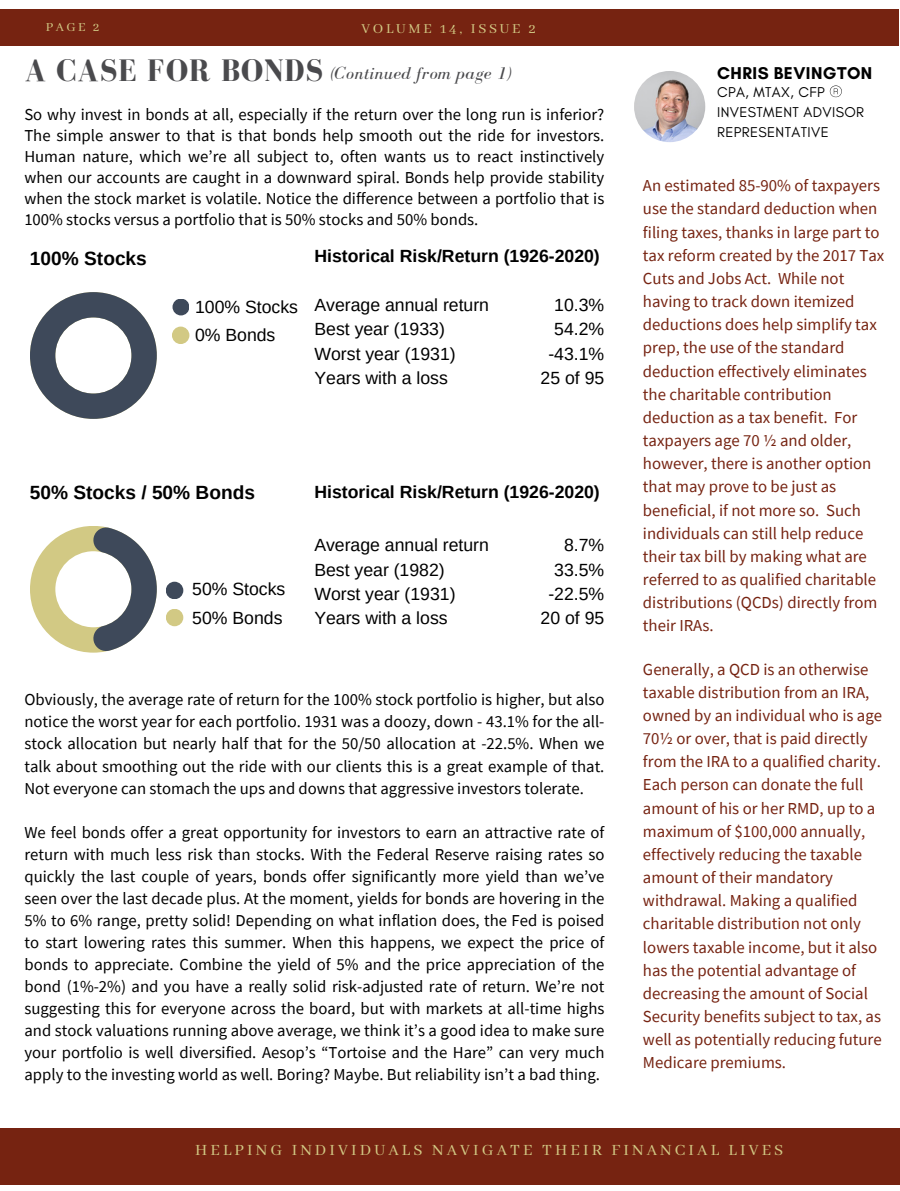
<style>
.page{position:relative;width:900px;height:1191px;background:#fff}
.page>*{position:absolute;margin:0;border:0;box-sizing:border-box;transform-origin:0 0}
.t1{font:700 32px "Bodoni FLF";letter-spacing:.025em;color:#4a4a4d}
.t2{font:700 19.2px "Arimo";color:#000}
.t3{font:17.6px/24.4px "Arimo";color:#000}
.t4{font:700 17.6px "Arimo";color:#000}
.t5{font:italic 17.6px "Bodoni FLF";letter-spacing:.025em;color:#4a4a4d}
.t6{font:700 17.6px "Glacial Indifference";letter-spacing:.025em;color:#010101}
.t7{font:17.2px "Abhaya Libre";letter-spacing:.18em;color:#d2c984}
.t8{font:16.8px/22px "Source Sans Pro";color:#000;text-align:justify}
.t9{font:16.8px/23.2px "Source Sans Pro";color:#762311}
.t10{font:15.2px "Abhaya Libre";letter-spacing:.18em;color:#d2c984}
.t11{font:14.4px/20px "Glacial Indifference";letter-spacing:.025em;color:#010101}
.t12{font:13.6px "Abhaya Libre";color:#d2c984}
</style>
<div class="page">
<div style="left:0;top:9px;width:898px;height:36px;background:#762311"></div>
<div style="left:0;top:1128px;width:900px;height:57px;background:#762311"></div>
<div style="left:172px;top:327px;width:17px;height:17px;background:#d2c984;border-radius:50%"></div>
<svg style="left:30px;top:292px;width:127px;height:127px"></svg>
<div style="left:172px;top:299px;width:17px;height:16px;background:#3e495a;border-radius:50%"></div>
<svg style="left:30px;top:526px;width:127px;height:127px"></svg>
<div style="left:166px;top:582px;width:17px;height:17px;background:#3e495a;border-radius:50%"></div>
<div style="left:166px;top:609px;width:17px;height:17px;background:#d2c984;border-radius:50%"></div>
<img style="left:634px;top:71px;width:71px;height:71px;border-radius:50%">
<svg style="left:829px;top:85px;width:12px;height:13px"></svg>
<p class="t12" style="left:46px;top:20px;width:55px">PAGE 2</p>
<h4 class="t10" style="left:361px;top:20px;width:176px">VOLUME 14, ISSUE 2</h4>
<h4 class="t1" style="left:24px;top:54px;width:300px">A CASE FOR BONDS</h4>
<p class="t5" style="left:331px;top:64px;width:182px">(Continued from page 1)</p>
<h6 class="t8" style="left:24px;top:104px;width:581px;line-height:20.8px">So why invest in bonds at all, especially if the return over the long run is inferior?<br>The simple answer to that is that bonds help smooth out the ride for investors.<br>Human nature, which we’re all subject to, often wants us to react instinctively when our accounts are caught in a downward spiral. Bonds help provide stability when the stock market is volatile. Notice the difference between a portfolio that is 100% stocks versus a portfolio that is 50% stocks and 50% bonds.</h6>
<h4 class="t2" style="left:30px;top:247px;width:118px">100% Stocks</h4>
<h5 class="t3" style="left:195px;top:295px;width:104px">100% Stocks</h5>
<h4 class="t3" style="left:195px;top:323px;width:82px">0% Bonds</h4>
<h5 class="t4" style="left:314px;top:246px;width:287px">Historical Risk/Return (1926-2020)</h5>
<h5 class="t3" style="left:314px;top:293px;width:176px">Average annual return<br>Best year (1933)<br>Worst year (1931)<br>Years with a loss</h5>
<h5 class="t3" style="left:540px;top:293px;width:65px;text-align:right">10.3%<br>54.2% -43.1%<br>25 of 95</h5>
<h5 class="t2" style="left:30px;top:482px;width:227px">50% Stocks / 50% Bonds</h5>
<h5 class="t3" style="left:192px;top:577px;width:95px">50% Stocks</h5>
<h5 class="t3" style="left:192px;top:605px;width:92px">50% Bonds</h5>
<h5 class="t4" style="left:314px;top:482px;width:287px">Historical Risk/Return (1926-2020)</h5>
<p class="t3" style="left:314px;top:533px;width:176px">Average annual return<br>Best year (1982)<br>Worst year (1931)<br>Years with a loss</p>
<h3 class="t3" style="left:540px;top:533px;width:65px;text-align:right">8.7%<br>33.5% -22.5%<br>20 of 95</h3>
<p class="t8" style="left:24px;top:688px;width:581px">Obviously, the average rate of return for the 100% stock portfolio is higher, but also notice the worst year for each portfolio. 1931 was a doozy, down - 43.1% for the all&shy;stock allocation but nearly half that for the 50/50 allocation at -22.5%. When we talk about smoothing out the ride with our clients this is a great example of that.<br>Not everyone can stomach the ups and downs that aggressive investors tolerate.</p>
<p class="t8" style="left:24px;top:821px;width:581px">We feel bonds offer a great opportunity for investors to earn an attractive rate of return with much less risk than stocks. With the Federal Reserve raising rates so quickly the last couple of years, bonds offer significantly more yield than we’ve seen over the last decade plus. At the moment, yields for bonds are hovering in the 5% to 6% range, pretty solid! Depending on what inflation does, the Fed is poised to start lowering rates this summer. When this happens, we expect the price of bonds to appreciate. Combine the yield of 5% and the price appreciation of the bond (1%-2%) and you have a really solid risk-adjusted rate of return. We’re not suggesting this for everyone across the board, but with markets at all-time highs and stock valuations running above average, we think it’s a good idea to make sure your portfolio is well diversified. Aesop’s “Tortoise and the Hare” can very much apply to the investing world as well. Boring? Maybe. But reliability isn’t a bad thing.</p>
<p class="t6" style="left:717px;top:63px;width:157px">CHRIS BEVINGTON</p>
<h2 class="t11" style="left:717px;top:82px;width:109px">CPA, MTAX, CFP</h2>
<h4 class="t11" style="left:717px;top:102px;width:148px">INVESTMENT ADVISOR<br>REPRESENTATIVE</h4>
<p class="t9" style="left:643px;top:174px;width:243px">An estimated 85-90% of taxpayers use the standard deduction when filing taxes, thanks in large part to tax reform created by the 2017 Tax<br>Cuts and Jobs Act. While not having to track down itemized deductions does help simplify tax prep, the use of the standard deduction effectively eliminates the charitable contribution deduction as a tax benefit. For taxpayers age 70 ½ and older, however, there is another option that may prove to be just as beneficial, if not more so. Such individuals can still help reduce their tax bill by making what are referred to as qualified charitable distributions (QCDs) directly from their IRAs.</p>
<p class="t9" style="left:643px;top:657px;width:240px">Generally, a QCD is an otherwise taxable distribution from an IRA, owned by an individual who is age<br>70½ or over, that is paid directly from the IRA to a qualified charity.<br>Each person can donate the full amount of his or her RMD, up to a maximum of $100,000 annually, effectively reducing the taxable amount of their mandatory withdrawal. Making a qualified charitable distribution not only lowers taxable income, but it also has the potential advantage of decreasing the amount of Social<br>Security benefits subject to tax, as well as potentially reducing future<br>Medicare premiums.</p>
<p class="t7" style="left:195px;top:1141px;width:589px">HELPING INDIVIDUALS NAVIGATE THEIR FINANCIAL LIVES</p>
</div>
